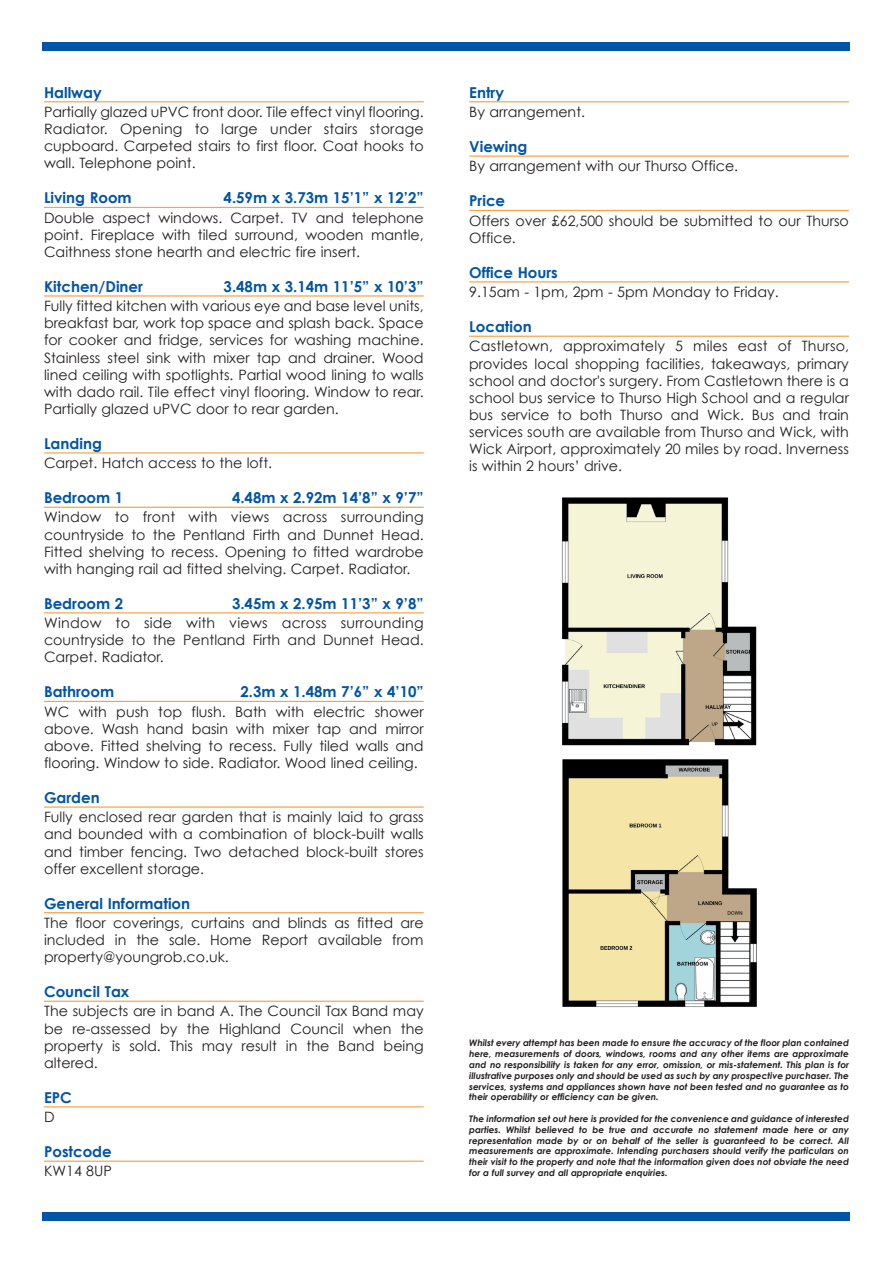
<style>
.page{position:relative;width:893px;height:1263px;background:#fff}
.page>*{position:absolute;margin:0;border:0;box-sizing:border-box;transform-origin:0 0}
.t1{font:700 15px "Century Gothic";color:#0154a6}
.t2{font:14.25px/17.1px "Century Gothic";color:#231f20;text-align:justify}
.t3{font:italic 700 9px/10.8px "Century Gothic";color:#231f20;text-align:justify}
</style>
<div class="page">
<div style="left:43px;top:43px;width:807px;height:8px;background:#0154a6"></div>
<hr style="left:44px;top:101px;width:380px;height:1px;background:#f9a149">
<hr style="left:44px;top:207px;width:380px;height:1px;background:#f9a149">
<hr style="left:44px;top:295px;width:380px;height:2px;background:#f9a149">
<hr style="left:44px;top:452px;width:380px;height:1px;background:#f9a149">
<hr style="left:44px;top:507px;width:380px;height:1px;background:#f9a149">
<hr style="left:44px;top:612px;width:380px;height:1px;background:#f9a149">
<hr style="left:44px;top:701px;width:380px;height:1px;background:#f9a149">
<hr style="left:44px;top:806px;width:380px;height:2px;background:#f9a149">
<hr style="left:44px;top:912px;width:380px;height:1px;background:#f9a149">
<hr style="left:44px;top:1001px;width:380px;height:1px;background:#f9a149">
<hr style="left:44px;top:1106px;width:380px;height:1px;background:#f9a149">
<hr style="left:44px;top:1160px;width:380px;height:2px;background:#f9a149">
<div style="left:43px;top:1212px;width:807px;height:8px;background:#0154a6"></div>
<hr style="left:469px;top:101px;width:380px;height:1px;background:#f9a149">
<hr style="left:469px;top:156px;width:380px;height:1px;background:#f9a149">
<hr style="left:469px;top:210px;width:380px;height:1px;background:#f9a149">
<hr style="left:469px;top:281px;width:380px;height:1px;background:#f9a149">
<hr style="left:469px;top:336px;width:380px;height:1px;background:#f9a149">
<img style="left:562px;top:497px;width:194px;height:510px">
<p class="t1" style="left:44px;top:83px;width:59px">Hallway</p>
<p class="t2" style="left:44px;top:103px;width:381px">Partially glazed uPVC front door. Tile effect vinyl flooring.<br>Radiator. Opening to large under stairs storage cupboard. Carpeted stairs to first floor. Coat hooks to wall. Telephone point.</p>
<p class="t1" style="left:44px;top:189px;width:89px">Living Room</p>
<p class="t1" style="left:224px;top:189px;width:202px">4.59m x 3.73m 15’1” x 12’2”</p>
<p class="t2" style="left:44px;top:209px;width:381px">Double aspect windows. Carpet. TV and telephone point. Fireplace with tiled surround, wooden mantle, Caithness stone hearth and electric fire insert.</p>
<p class="t1" style="left:44px;top:277px;width:100px">Kitchen/Diner</p>
<p class="t1" style="left:224px;top:277px;width:202px">3.48m x 3.14m 11’5” x 10’3”</p>
<p class="t2" style="left:44px;top:297px;width:381px">Fully fitted kitchen with various eye and base level units, breakfast bar, work top space and splash back. Space for cooker and fridge, services for washing machine.<br>Stainless steel sink with mixer tap and drainer. Wood lined ceiling with spotlights. Partial wood lining to walls with dado rail. Tile effect vinyl flooring. Window to rear.<br>Partially glazed uPVC door to rear garden.</p>
<p class="t1" style="left:44px;top:434px;width:59px">Landing</p>
<p class="t2" style="left:44px;top:454px;width:230px">Carpet. Hatch access to the loft.</p>
<p class="t1" style="left:44px;top:488px;width:81px">Bedroom 1</p>
<p class="t1" style="left:232px;top:488px;width:193px">4.48m x 2.92m 14’8” x 9’7”</p>
<p class="t2" style="left:44px;top:509px;width:381px">Window to front with views across surrounding countryside to the Pentland Firth and Dunnet Head.<br>Fitted shelving to recess. Opening to fitted wardrobe with hanging rail ad fitted shelving. Carpet. Radiator.</p>
<p class="t1" style="left:44px;top:594px;width:81px">Bedroom 2</p>
<p class="t1" style="left:232px;top:594px;width:193px">3.45m x 2.95m 11’3” x 9’8”</p>
<p class="t2" style="left:44px;top:614px;width:381px">Window to side with views across surrounding countryside to the Pentland Firth and Dunnet Head.<br>Carpet. Radiator.</p>
<p class="t1" style="left:44px;top:682px;width:72px">Bathroom</p>
<p class="t1" style="left:240px;top:682px;width:185px">2.3m x 1.48m 7’6” x 4’10”</p>
<p class="t2" style="left:44px;top:703px;width:381px">WC with push top flush. Bath with electric shower above. Wash hand basin with mixer tap and mirror above. Fitted shelving to recess. Fully tiled walls and flooring. Window to side. Radiator. Wood lined ceiling.</p>
<p class="t1" style="left:44px;top:788px;width:57px">Garden</p>
<p class="t2" style="left:44px;top:808px;width:381px">Fully enclosed rear garden that is mainly laid to grass and bounded with a combination of block-built walls and timber fencing. Two detached block-built stores offer excellent storage.</p>
<p class="t1" style="left:44px;top:894px;width:148px">General Information</p>
<p class="t2" style="left:44px;top:914px;width:381px">The floor coverings, curtains and blinds as fitted are included in the sale. Home Report available from property@youngrob.co.uk.</p>
<p class="t1" style="left:44px;top:982px;width:87px">Council Tax</p>
<p class="t2" style="left:44px;top:1002px;width:381px">The subjects are in band A. The Council Tax Band may be re-assessed by the Highland Council when the property is sold. This may result in the Band being altered.</p>
<p class="t1" style="left:44px;top:1088px;width:29px">EPC</p>
<p class="t2" style="left:44px;top:1108px;width:12px">D</p>
<p class="t1" style="left:44px;top:1142px;width:69px">Postcode</p>
<p class="t2" style="left:44px;top:1162px;width:69px">KW14 8UP</p>
<p class="t1" style="left:469px;top:83px;width:36px">Entry</p>
<p class="t2" style="left:469px;top:103px;width:117px">By arrangement.</p>
<p class="t1" style="left:469px;top:137px;width:60px">Viewing</p>
<p class="t2" style="left:469px;top:157px;width:270px">By arrangement with our Thurso Office.</p>
<p class="t1" style="left:469px;top:192px;width:38px">Price</p>
<p class="t2" style="left:469px;top:212px;width:381px">Offers over £62,500 should be submitted to our Thurso<br>Office.</p>
<p class="t1" style="left:469px;top:263px;width:90px">Office Hours</p>
<p class="t2" style="left:469px;top:283px;width:311px">9.15am - 1pm, 2pm - 5pm Monday to Friday.</p>
<p class="t1" style="left:469px;top:317px;width:64px">Location</p>
<p class="t2" style="left:469px;top:338px;width:381px">Castletown, approximately 5 miles east of Thurso, provides local shopping facilities, takeaways, primary school and doctor's surgery. From Castletown there is a school bus service to Thurso High School and a regular bus service to both Thurso and Wick. Bus and train services south are available from Thurso and Wick, with Wick Airport, approximately 20 miles by road. Inverness is within 2 hours’ drive.</p>
<p class="t3" style="left:469px;top:1037px;width:381px">Whilst every attempt has been made to ensure the accuracy of the floor plan contained here, measurements of doors, windows, rooms and any other items are approximate and no responsibility is taken for any error, omission, or mis-statement. This plan is for illustrative purposes only and should be used as such by any prospective purchaser. The services, systems and appliances shown have not been tested and no guarantee as to their operability or efficiency can be given.</p>
<p class="t3" style="left:469px;top:1113px;width:381px">The information set out here is provided for the convenience and guidance of interested parties. Whilst believed to be true and accurate no statement made here or any representation made by or on behalf of the seller is guaranteed to be correct. All measurements are approximate. Intending purchasers should verify the particulars on their visit to the property and note that the information given does not obviate the need for a full survey and all appropriate enquiries.</p>
</div>
